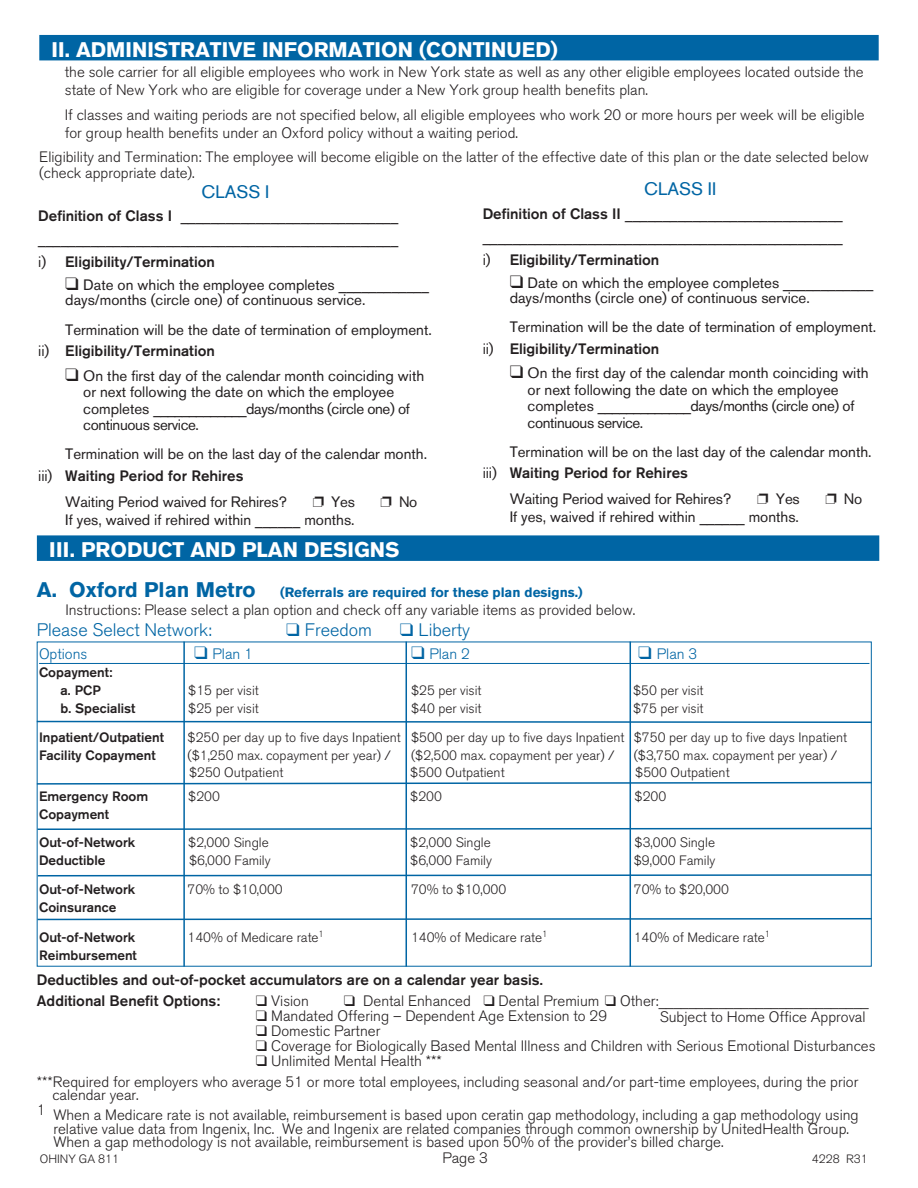
<style>
.page{position:relative;width:918px;height:1188px;background:#fff}
.page>*{position:absolute;margin:0;border:0;box-sizing:border-box;transform-origin:0 0}
.t1{font:700 21px "Akzidenz Grotesk Std";color:#fff}
.t2{font:300 18px "Akzidenz Grotesk Std";color:#0065a4}
.t3{font:18px "Akzidenz Grotesk Std";color:#0065a4}
.t4{font:300 15px/20.2px "Akzidenz Grotesk Std";color:#231f20}
.t5{font:15px/16.5px "Akzidenz Grotesk Std";color:#231f20}
.t6{font:500 15px/21.8px "Akzidenz Grotesk Std";color:#231f20}
.t7{font:300 15px "Akzidenz Grotesk Std";color:#0065a4}
.t8{font:300 13.5px "Akzidenz Grotesk Std";color:#231f20}
.t9{font:500 13.5px/18px "Akzidenz Grotesk Std";color:#231f20}
.t10{font:700 13.5px "Akzidenz Grotesk Std";color:#0065a4}
.t11{font:300 12px "Akzidenz Grotesk Std";color:#231f20}
.s1{font-weight:500}
.s2{font-size:21px}
</style>
<div class="page">
<div style="left:39px;top:35px;width:840px;height:25px;background:#0065a4"></div>
<hr style="left:39px;top:663px;width:830px;height:1px;background:#0065a4">
<hr style="left:183px;top:642px;width:2px;height:325px;background:#0065a4">
<hr style="left:406px;top:642px;width:1px;height:325px;background:#0065a4">
<hr style="left:630px;top:642px;width:1px;height:325px;background:#0065a4">
<svg style="left:36px;top:720px;width:836px;height:4px"></svg>
<svg style="left:36px;top:781px;width:836px;height:4px"></svg>
<svg style="left:36px;top:827px;width:836px;height:4px"></svg>
<svg style="left:36px;top:874px;width:836px;height:3px"></svg>
<svg style="left:36px;top:917px;width:836px;height:4px"></svg>
<div style="left:37px;top:535px;width:842px;height:26px;background:#0065a4"></div>
<h1 class="t1" style="left:52px;top:37px;width:508px">II. ADMINISTRATIVE INFORMATION (CONTINUED)</h1>
<p class="t4" style="left:65px;top:64px;width:800px;line-height:18px">the sole carrier for all eligible employees who work in New York state as well as any other eligible employees located outside the state of New York who are eligible for coverage under a New York group health benefits plan.</p>
<p class="t4" style="left:65px;top:106px;width:801px;line-height:18px">If classes and waiting periods are not specified below, all eligible employees who work 20 or more hours per week will be eligible for group health benefits under an Oxford policy without a waiting period.</p>
<p class="t4" style="left:39px;top:148px;width:831px;line-height:16.5px">Eligibility and Termination: The employee will become eligible on the latter of the effective date of this plan or the date selected below (check appropriate date).</p>
<p class="t3" style="left:644px;top:179px;width:73px">CLASS II</p>
<p class="t5" style="left:483px;top:202px;width:361px;line-height:23.1px;text-align:justify"><span class="s1">Definition of Class II</span> _____________________________ ________________________________________________ i) <span class="s1">Eligibility/Termination</span></p>
<p class="t5" style="left:510px;top:275px;width:365px;line-height:15px">❑ Date on which the employee completes ____________ days/months (circle one) of continuous service.</p>
<p class="t5" style="left:483px;top:316px;width:395px;line-height:21.6px;text-indent:27px">Termination will be the date of termination of employment. ii) <span class="s1">Eligibility/Termination</span></p>
<p class="t5" style="left:528px;top:365px;width:342px;text-indent:-18px">❑ On the first day of the calendar month coinciding with or next following the date on which the employee completes _____________days/months (circle one) of continuous service.</p>
<p class="t5" style="left:483px;top:441px;width:390px;line-height:21.6px;text-indent:27px">Termination will be on the last day of the calendar month. iii) <span class="s1">Waiting Period for Rehires</span></p>
<p class="t5" style="left:510px;top:491px;width:223px">Waiting Period waived for Rehires?</p>
<p class="t5" style="left:757px;top:491px;width:44px">❐ Yes</p>
<p class="t5" style="left:825px;top:491px;width:38px">❐ No</p>
<p class="t5" style="left:510px;top:509px;width:291px">If yes, waived if rehired within ______ months.</p>
<p class="t3" style="left:202px;top:181px;width:69px">CLASS I</p>
<p class="t5" style="left:38px;top:204px;width:361px;line-height:23.1px;text-align:justify"><span class="s1">Definition of Class I</span> _____________________________ ________________________________________________ i) <span class="s1">Eligibility/Termination</span></p>
<p class="t5" style="left:65px;top:278px;width:365px;line-height:15px">❑ Date on which the employee completes ____________ days/months (circle one) of continuous service.</p>
<p class="t5" style="left:38px;top:318px;width:395px;line-height:21.6px;text-indent:27px">Termination will be the date of termination of employment. ii) <span class="s1">Eligibility/Termination</span></p>
<p class="t5" style="left:83px;top:367px;width:342px;text-indent:-18px">❑ On the first day of the calendar month coinciding with or next following the date on which the employee completes _____________days/months (circle one) of continuous service.</p>
<p class="t5" style="left:38px;top:443px;width:390px;line-height:21.6px;text-indent:27px">Termination will be on the last day of the calendar month. iii) <span class="s1">Waiting Period for Rehires</span></p>
<p class="t5" style="left:65px;top:493px;width:223px">Waiting Period waived for Rehires?</p>
<p class="t5" style="left:313px;top:493px;width:44px">❐ Yes</p>
<p class="t5" style="left:381px;top:493px;width:38px">❐ No</p>
<p class="t5" style="left:65px;top:511px;width:291px">If yes, waived if rehired within ______ months.</p>
<h1 class="t1" style="left:49px;top:538px;width:352px">III. PRODUCT AND PLAN DESIGNS</h1>
<p class="t10" style="left:37px;top:584px;width:547px"><span class="s2">A. Oxford Plan Metro</span> (Referrals are required for these plan designs.)</p>
<p class="t4" style="left:65px;top:600px;width:571px">Instructions: Please select a plan option and check off any variable items as provided below.</p>
<p class="t2" style="left:37px;top:620px;width:177px">Please Select Network:</p>
<p class="t2" style="left:286px;top:620px;width:87px">❑ Freedom</p>
<p class="t2" style="left:400px;top:620px;width:72px">❑ Liberty</p>
<p class="t7" style="left:39px;top:645px;width:50px">Options</p>
<p class="t7" style="left:194px;top:645px;width:60px">❑ Plan 1</p>
<p class="t7" style="left:411px;top:645px;width:60px">❑ Plan 2</p>
<p class="t7" style="left:638px;top:645px;width:61px">❑ Plan 3</p>
<p class="t9" style="left:61px;top:663px;width:53px;text-indent:-22px">Copayment: a. PCP</p>
<p class="t8" style="left:188px;top:682px;width:72px">$15 per visit</p>
<p class="t8" style="left:411px;top:682px;width:72px">$25 per visit</p>
<p class="t8" style="left:633px;top:682px;width:72px">$50 per visit</p>
<p class="t9" style="left:61px;top:699px;width:76px">b. Specialist</p>
<p class="t8" style="left:188px;top:700px;width:72px">$25 per visit</p>
<p class="t8" style="left:411px;top:700px;width:72px">$40 per visit</p>
<p class="t8" style="left:633px;top:700px;width:72px">$75 per visit</p>
<p class="t9" style="left:39px;top:728px;width:126px">Inpatient/Outpatient</p>
<p class="t8" style="left:188px;top:730px;width:661px">$250 per day up to five days Inpatient $500 per day up to five days Inpatient $750 per day up to five days Inpatient</p>
<p class="t9" style="left:39px;top:746px;width:118px">Facility Copayment</p>
<p class="t8" style="left:188px;top:748px;width:205px">($1,250 max. copayment per year) /</p>
<p class="t8" style="left:411px;top:748px;width:205px">($2,500 max. copayment per year) /</p>
<p class="t8" style="left:634px;top:748px;width:205px">($3,750 max. copayment per year) /</p>
<p class="t8" style="left:189px;top:764px;width:96px">$250 Outpatient</p>
<p class="t8" style="left:410px;top:764px;width:96px">$500 Outpatient</p>
<p class="t8" style="left:635px;top:764px;width:96px">$500 Outpatient</p>
<p class="t9" style="left:39px;top:787px;width:111px">Emergency Room</p>
<p class="t8" style="left:188px;top:789px;width:33px">$200</p>
<p class="t8" style="left:410px;top:789px;width:33px">$200</p>
<p class="t8" style="left:635px;top:789px;width:33px">$200</p>
<p class="t9" style="left:39px;top:800px;width:98px;line-height:27.8px">Copayment<br>Out-of-Network</p>
<p class="t8" style="left:188px;top:835px;width:82px">$2,000 Single</p>
<p class="t8" style="left:410px;top:835px;width:82px">$2,000 Single</p>
<p class="t8" style="left:635px;top:835px;width:82px">$3,000 Single</p>
<p class="t9" style="left:39px;top:851px;width:68px">Deductible</p>
<p class="t8" style="left:189px;top:853px;width:83px">$6,000 Family</p>
<p class="t8" style="left:410px;top:853px;width:83px">$6,000 Family</p>
<p class="t8" style="left:634px;top:853px;width:83px">$9,000 Family</p>
<p class="t9" style="left:39px;top:880px;width:98px">Out-of-Network</p>
<p class="t8" style="left:188px;top:882px;width:97px">70% to $10,000</p>
<p class="t8" style="left:411px;top:882px;width:97px">70% to $10,000</p>
<p class="t8" style="left:634px;top:882px;width:97px">70% to $20,000</p>
<p class="t9" style="left:39px;top:893px;width:98px;line-height:29.2px">Coinsurance<br>Out-of-Network</p>
<p class="t8" style="left:188px;top:929px;width:138px">140% of Medicare rate<sup>1</sup></p>
<p class="t8" style="left:411px;top:929px;width:138px">140% of Medicare rate<sup>1</sup></p>
<p class="t8" style="left:634px;top:929px;width:138px">140% of Medicare rate<sup>1</sup></p>
<p class="t9" style="left:39px;top:946px;width:99px">Reimbursement</p>
<p class="t6" style="left:37px;top:968px;width:507px">Deductibles and out-of-pocket accumulators are on a calendar year basis.<br>Additional Benefit Options:</p>
<p class="t4" style="left:256px;top:991px;width:55px">❑ Vision</p>
<p class="t4" style="left:344px;top:991px;width:526px">❑ Dental Enhanced ❑ Dental Premium ❑ Other:____________________________</p>
<p class="t4" style="left:256px;top:1006px;width:353px">❑ Mandated Offering – Dependent Age Extension to 29</p>
<p class="t4" style="left:256px;top:1021px;width:126px">❑ Domestic Partner</p>
<p class="t4" style="left:256px;top:1036px;width:621px">❑ Coverage for Biologically Based Mental Illness and Children with Serious Emotional Disturbances</p>
<p class="t4" style="left:37px;top:1051px;width:823px;text-indent:219px">❑ Unlimited Mental Health ***<br>***Required for employers who average 51 or more total employees, including seasonal and/or part-time employees, during the prior</p>
<p class="t4" style="left:37px;top:1085px;width:823px;text-indent:15px">calendar year.<br>1 When a Medicare rate is not available, reimbursement is based upon ceratin gap methodology, including a gap methodology using</p>
<p class="t4" style="left:53px;top:1122px;width:797px;line-height:13.5px">relative value data from Ingenix, Inc. We and Ingenix are related companies through common ownership by UnitedHealth Group.<br>When a gap methodology is not available, reimbursement is based upon 50% of the provider’s billed charge.</p>
<p class="t4" style="left:660px;top:1007px;width:207px">Subject to Home Office Approval</p>
<p class="t11" style="left:40px;top:1152px;width:81px">OHINY GA 811</p>
<p class="t4" style="left:442px;top:1148px;width:47px">Page 3</p>
<p class="t11" style="left:812px;top:1152px;width:57px">4228 R31</p>
</div>
